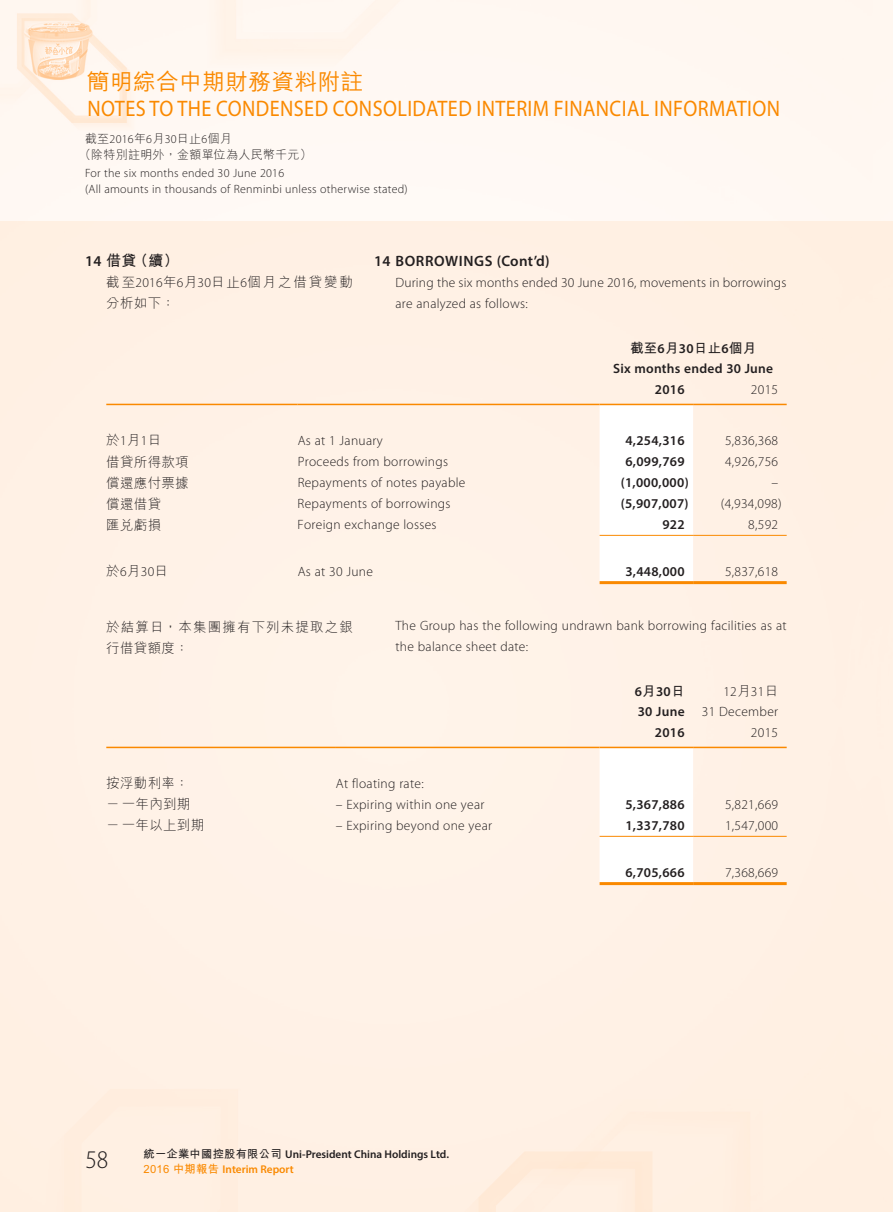
<style>
.page{position:relative;width:893px;height:1212px;background:#fff}
.page>*{position:absolute;margin:0;border:0;box-sizing:border-box;transform-origin:0 0}
.t1{font:300 semi-condensed 25.5px "Myriad Pro";color:#231f20}
.t2{font:22.5px "Myriad Pro";letter-spacing:.02em;color:#fa8900;scale:.9 1}
.t3{font:500 22.5px "M Hei HK";letter-spacing:.025em;color:#fa8900}
.t4{font:600 15px "Myriad Pro";letter-spacing:.02em;color:#231f20}
.t5{font:700 15px "M Hei HK";color:#231f20}
.t6{font:300 13.5px/21px "Myriad Pro";letter-spacing:.02em;color:#231f20}
.t7{font:600 13.5px/21px "Myriad Pro";letter-spacing:.02em;color:#231f20}
.t8{font:300 13.5px "M Hei HK";letter-spacing:.02em;color:#231f20}
.t9{font:300 13.5px/21px "M Hei HK";letter-spacing:.14em;color:#231f20}
.t10{font:300 13.5px/21px "M Hei HK";letter-spacing:.085em;color:#231f20}
.t11{font:700 13.5px "M Hei HK";color:#231f20}
.t12{font:300 12px/16.5px "Myriad Pro";letter-spacing:.02em;color:#231f20}
.t13{font:300 12px/16.5px "M Hei HK";letter-spacing:.02em;color:#231f20}
.t14{font:600 11.25px "Myriad Pro";color:#231f20}
.t15{font:600 11.25px "Myriad Pro";color:#fa8900}
.s1{font-family:"Myriad Pro"}
.s2{font-family:"Myriad Pro";font-weight:600}
.s3{font-family:"M Hei HK";font-weight:700}
.s4{font-family:"M Hei HK"}
</style>
<div class="page">
<div style="left:0;top:0;width:893px;height:221px;background:#fff8f3"></div>
<div style="left:0;top:221px;width:893px;height:991px;background:#fff1e5"></div>
<div style="left:600px;top:405px;width:93px;height:176px;background:#fff"></div>
<hr style="left:106px;top:404px;width:192px;height:1px;background:#fa8900">
<hr style="left:298px;top:404px;width:302px;height:1px;background:#fa8900">
<hr style="left:600px;top:404px;width:93px;height:1px;background:#fa8900">
<hr style="left:693px;top:404px;width:94px;height:1px;background:#fa8900">
<hr style="left:600px;top:535px;width:93px;height:1px;background:#fa8900">
<hr style="left:693px;top:535px;width:94px;height:1px;background:#fa8900">
<hr style="left:600px;top:581px;width:93px;height:3px;background:#fa8900">
<hr style="left:693px;top:581px;width:94px;height:3px;background:#fa8900">
<div style="left:600px;top:748px;width:93px;height:134px;background:#fff"></div>
<hr style="left:106px;top:747px;width:230px;height:1px;background:#fa8900">
<hr style="left:336px;top:747px;width:264px;height:1px;background:#fa8900">
<hr style="left:600px;top:747px;width:93px;height:1px;background:#fa8900">
<hr style="left:693px;top:747px;width:94px;height:1px;background:#fa8900">
<hr style="left:600px;top:836px;width:93px;height:1px;background:#fa8900">
<hr style="left:693px;top:836px;width:94px;height:1px;background:#fa8900">
<hr style="left:600px;top:882px;width:93px;height:3px;background:#fa8900">
<hr style="left:693px;top:882px;width:94px;height:3px;background:#fa8900">
<h2 class="t3" style="left:87px;top:66px;width:278px">簡明綜合中期財務資料附註</h2>
<h2 class="t2" style="left:87px;top:95px;width:771px">NOTES TO THE CONDENSED CONSOLIDATED INTERIM FINANCIAL INFORMATION</h2>
<p class="t13" style="left:79px;top:129px;width:234px;text-indent:6px">截至<span class="s1">2016</span>年<span class="s1">6</span>月<span class="s1">30</span>日止<span class="s1">6</span>個月<br>（除特別註明外，金額單位為人民幣千元）</p>
<p class="t12" style="left:85px;top:165px;width:324px">For the six months ended 30 June 2016<br>(All amounts in thousands of Renminbi unless otherwise stated)</p>
<p class="t5" style="left:85px;top:249px;width:95px"><span class="s2">14</span> 借貸（續）</p>
<p class="t9" style="left:106px;top:271px;width:248px">截至<span class="s1">2016</span>年<span class="s1">6</span>月<span class="s1">30</span>日止<span class="s1">6</span>個月之借貸變動分析如下：</p>
<p class="t4" style="left:374px;top:252px;width:42px">14 Borrowings</p>
<p class="t4" style="left:497px;top:252px;width:54px">(Cont’d)</p>
<p class="t6" style="left:395px;top:273px;width:392px">During the six months ended 30 June 2016, movements in borrowings are analyzed as follows:</p>
<p class="t11" style="left:630px;top:338px;width:128px">截至<span class="s2">6</span>月<span class="s2">30</span>日止<span class="s2">6</span>個月</p>
<p class="t7" style="left:655px;top:358px;width:120px;text-indent:-42px">Six months ended 30 June<br>2016</p>
<p class="t6" style="left:751px;top:380px;width:29px">2015</p>
<p class="t8" style="left:106px;top:431px;width:56px">於<span class="s1">1</span>月<span class="s1">1</span>日</p>
<p class="t6" style="left:298px;top:430px;width:86px">As at 1 January</p>
<p class="t7" style="left:625px;top:430px;width:61px">4,254,316</p>
<p class="t6" style="left:725px;top:430px;width:55px">5,836,368</p>
<p class="t8" style="left:106px;top:452px;width:84px">借貸所得款項</p>
<p class="t6" style="left:298px;top:451px;width:152px">Proceeds from borrowings</p>
<p class="t7" style="left:625px;top:451px;width:61px">6,099,769</p>
<p class="t6" style="left:725px;top:451px;width:55px">4,926,756</p>
<p class="t8" style="left:106px;top:473px;width:84px">償還應付票據</p>
<p class="t6" style="left:298px;top:472px;width:169px">Repayments of notes payable</p>
<p class="t7" style="left:621px;top:472px;width:69px">(1,000,000)</p>
<p class="t6" style="left:771px;top:472px;width:8px">–</p>
<p class="t8" style="left:106px;top:494px;width:56px">償還借貸</p>
<p class="t6" style="left:298px;top:493px;width:154px">Repayments of borrowings</p>
<p class="t7" style="left:621px;top:493px;width:69px">(5,907,007)</p>
<p class="t6" style="left:721px;top:493px;width:62px">(4,934,098)</p>
<p class="t8" style="left:106px;top:515px;width:56px">匯兌虧損</p>
<p class="t6" style="left:298px;top:514px;width:140px">Foreign exchange losses</p>
<p class="t7" style="left:662px;top:514px;width:24px">922</p>
<p class="t6" style="left:748px;top:514px;width:31px">8,592</p>
<p class="t8" style="left:106px;top:562px;width:63px">於<span class="s1">6</span>月<span class="s1">30</span>日</p>
<p class="t6" style="left:298px;top:561px;width:77px">As at 30 June</p>
<p class="t7" style="left:625px;top:560px;width:61px">3,448,000</p>
<p class="t6" style="left:725px;top:561px;width:55px">5,837,618</p>
<p class="t10" style="left:106px;top:616px;width:248px">於結算日，本集團擁有下列未提取之銀行借貸額度：</p>
<p class="t6" style="left:395px;top:616px;width:393px">The Group has the following undrawn bank borrowing facilities as at the balance sheet date:</p>
<p class="t7" style="left:635px;top:680px;width:51px">6<span class="s3">月</span>30<span class="s3">日</span></p>
<p class="t6" style="left:723px;top:681px;width:56px">12<span class="s4">月</span>31<span class="s4">日</span></p>
<p class="t7" style="left:638px;top:701px;width:48px;text-align:right">30 June<br>2016</p>
<p class="t6" style="left:702px;top:702px;width:78px;text-align:right">31 December<br>2015</p>
<p class="t8" style="left:106px;top:774px;width:84px">按浮動利率：</p>
<p class="t6" style="left:336px;top:773px;width:89px">At floating rate:</p>
<p class="t8" style="left:106px;top:795px;width:86px">－一年內到期</p>
<p class="t6" style="left:336px;top:794px;width:150px">– Expiring within one year</p>
<p class="t7" style="left:625px;top:794px;width:61px">5,367,886</p>
<p class="t6" style="left:725px;top:794px;width:55px">5,821,669</p>
<p class="t8" style="left:106px;top:816px;width:99px">－一年以上到期</p>
<p class="t6" style="left:336px;top:815px;width:158px">– Expiring beyond one year</p>
<p class="t7" style="left:625px;top:815px;width:61px">1,337,780</p>
<p class="t6" style="left:725px;top:815px;width:55px">1,547,000</p>
<p class="t7" style="left:625px;top:861px;width:61px">6,705,666</p>
<p class="t6" style="left:725px;top:862px;width:55px">7,368,669</p>
<h1 class="t1" style="left:85px;top:1146px;width:24px">58</h1>
<p class="t14" style="left:144px;top:1147px;width:307px"><span class="s3">統一企業中國控股有限公司</span> Uni-President China Holdings Ltd.</p>
<p class="t15" style="left:144px;top:1162px;width:152px"><span class="s3">2016 中期報告</span> Interim Report</p>
</div>
